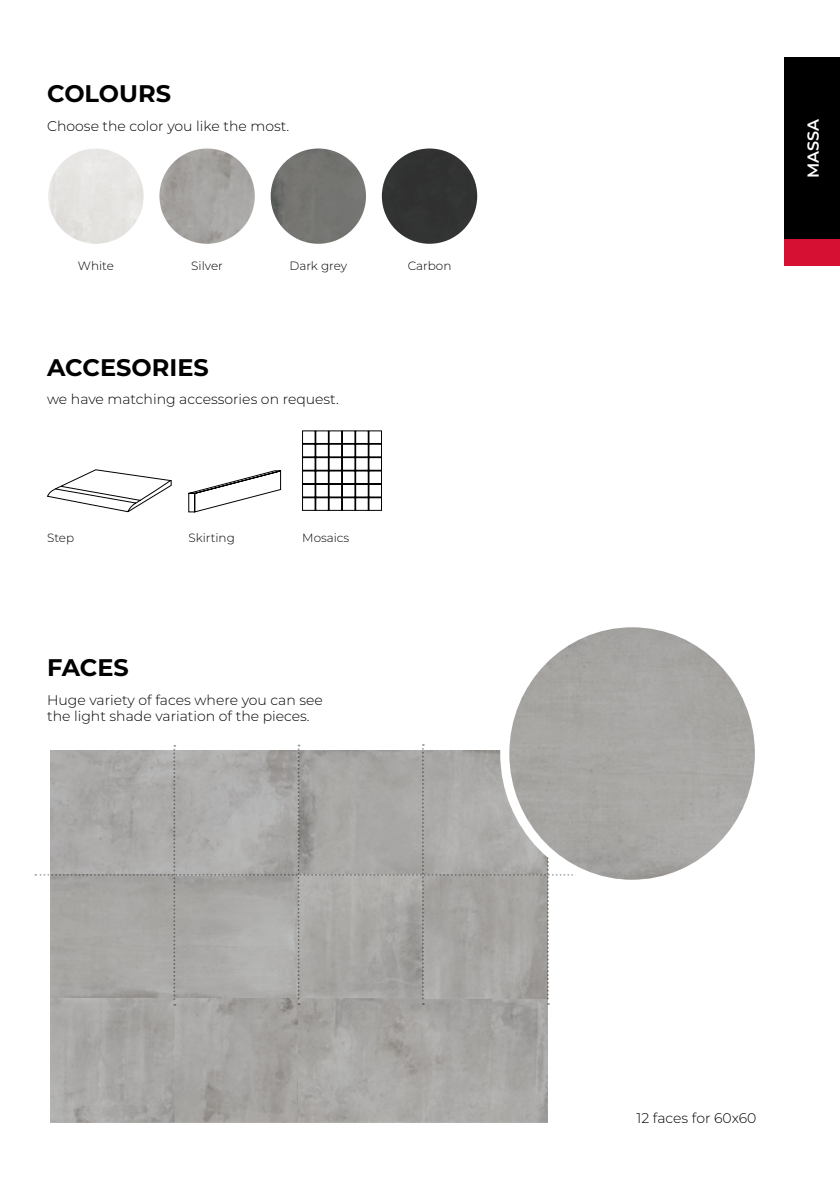
<style>
.page{position:relative;width:840px;height:1191px;background:#fff}
.page>*{position:absolute;margin:0;border:0;box-sizing:border-box;transform-origin:0 0}
.t1{font:700 24px "Montserrat";color:#000}
.t2{font:600 16px "Montserrat";color:#fff}
.t3{font:300 14px/16.8px "Montserrat";color:#000}
.t4{font:300 12px "Montserrat";color:#000}
</style>
<div class="page">
<div style="left:784px;top:57px;width:55px;height:183px;background:#000"></div>
<div style="left:784px;top:240px;width:55px;height:26px;background:#d51032"></div>
<svg style="left:302px;top:430px;width:80px;height:81px"></svg>
<svg style="left:188px;top:470px;width:94px;height:42px"></svg>
<svg style="left:47px;top:469px;width:125px;height:43px"></svg>
<img style="left:50px;top:1005px;width:496px;height:118px">
<svg style="left:35px;top:744px;width:515px;height:261px;background:#adacaa"></svg>
<img style="left:504px;top:628px;width:249px;height:256px">
<div style="left:500px;top:618px;width:263px;height:271px;border:9px solid #fff;border-radius:50%"></div>
<div style="left:48px;top:148px;width:95px;height:96px;background:#e6e5e2;border-radius:48px"></div>
<img style="left:159px;top:148px;width:96px;height:96px;border-radius:48px">
<img style="left:270px;top:148px;width:96px;height:96px;border-radius:48px">
<div style="left:381px;top:148px;width:96px;height:96px;background:#313232;border-radius:48px"></div>
<h1 class="t1" style="left:47px;top:77px;width:125px">COLOURS</h1>
<p class="t3" style="left:47px;top:117px;width:243px">Choose the color you like the most.</p>
<p class="t4" style="left:78px;top:257px;width:38px">White</p>
<p class="t4" style="left:191px;top:257px;width:33px">Silver</p>
<p class="t4" style="left:289px;top:257px;width:59px">Dark grey</p>
<p class="t4" style="left:407px;top:257px;width:45px">Carbon</p>
<h1 class="t1" style="left:47px;top:350px;width:163px">ACCESORIES</h1>
<p class="t3" style="left:47px;top:390px;width:293px">we have matching accessories on request.</p>
<p class="t4" style="left:47px;top:530px;width:29px">Step</p>
<p class="t4" style="left:188px;top:530px;width:48px">Skirting</p>
<p class="t4" style="left:302px;top:530px;width:49px">Mosaics</p>
<h1 class="t1" style="left:47px;top:650px;width:83px">FACES</h1>
<p class="t3" style="left:47px;top:691px;width:277px">Huge variety of faces where you can see the light shade variation of the pieces.</p>
<p class="t2" style="left:801px;top:178px;width:61px;rotate:-90deg">MASSA</p>
<p class="t3" style="left:636px;top:1109px;width:121px">12 faces for 60x60</p>
</div>
